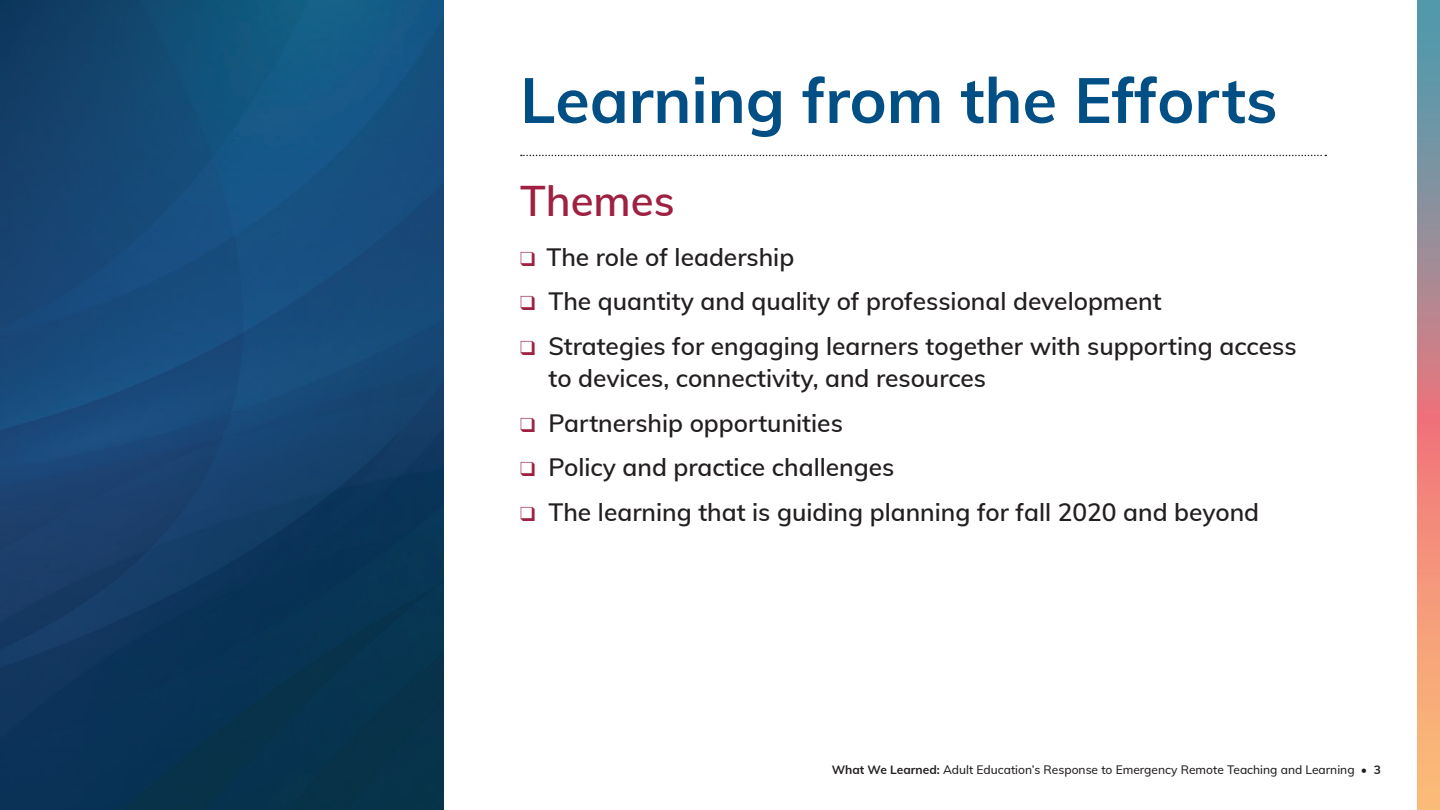
<style>
.page{position:relative;width:1440px;height:810px;background:#fff}
.page>*{position:absolute;margin:0;border:0;box-sizing:border-box;transform-origin:0 0}
.t1{font:700 63px "Mulish";color:#014f84}
.t2{font:600 42px "Mulish";color:#9f2141}
.t3{font:600 24.6px/31.8px "Mulish";color:#231f20}
.t4{font:500 12px "Mulish";color:#231f20}
.s1{color:#9f2141}
.s2{font-weight:700}
</style>
<div class="page">
<svg style="left:1417px;top:0;width:23px;height:810px;background:#c2938a"></svg>
<svg style="left:521px;top:155px;width:805px;height:1px"></svg>
<img style="left:0;top:0;width:443px;height:810px">
<p class="t1" style="left:520px;top:54px;width:759px">Learning from the Efforts</p>
<p class="t2" style="left:520px;top:170px;width:156px">Themes</p>
<p class="t3" style="left:520px;top:240px;width:276px"><span class="s1">❑</span> The role of leadership</p>
<p class="t3" style="left:520px;top:284px;width:643px"><span class="s1">❑</span> The quantity and quality of professional development</p>
<p class="t3" style="left:548px;top:329px;width:750px;text-indent:-28px"><span class="s1">❑</span> Strategies for engaging learners together with supporting access to devices, connectivity, and resources</p>
<p class="t3" style="left:520px;top:406px;width:324px"><span class="s1">❑</span> Partnership opportunities</p>
<p class="t3" style="left:520px;top:450px;width:376px"><span class="s1">❑</span> Policy and practice challenges</p>
<p class="t3" style="left:520px;top:495px;width:740px"><span class="s1">❑</span> The learning that is guiding planning for fall 2020 and beyond</p>
<p class="t4" style="left:831px;top:761px;width:551px"><span class="s2">What We Learned:</span> Adult Education’s Response to Emergency Remote Teaching and Learning • <span class="s2">3</span></p>
</div>
